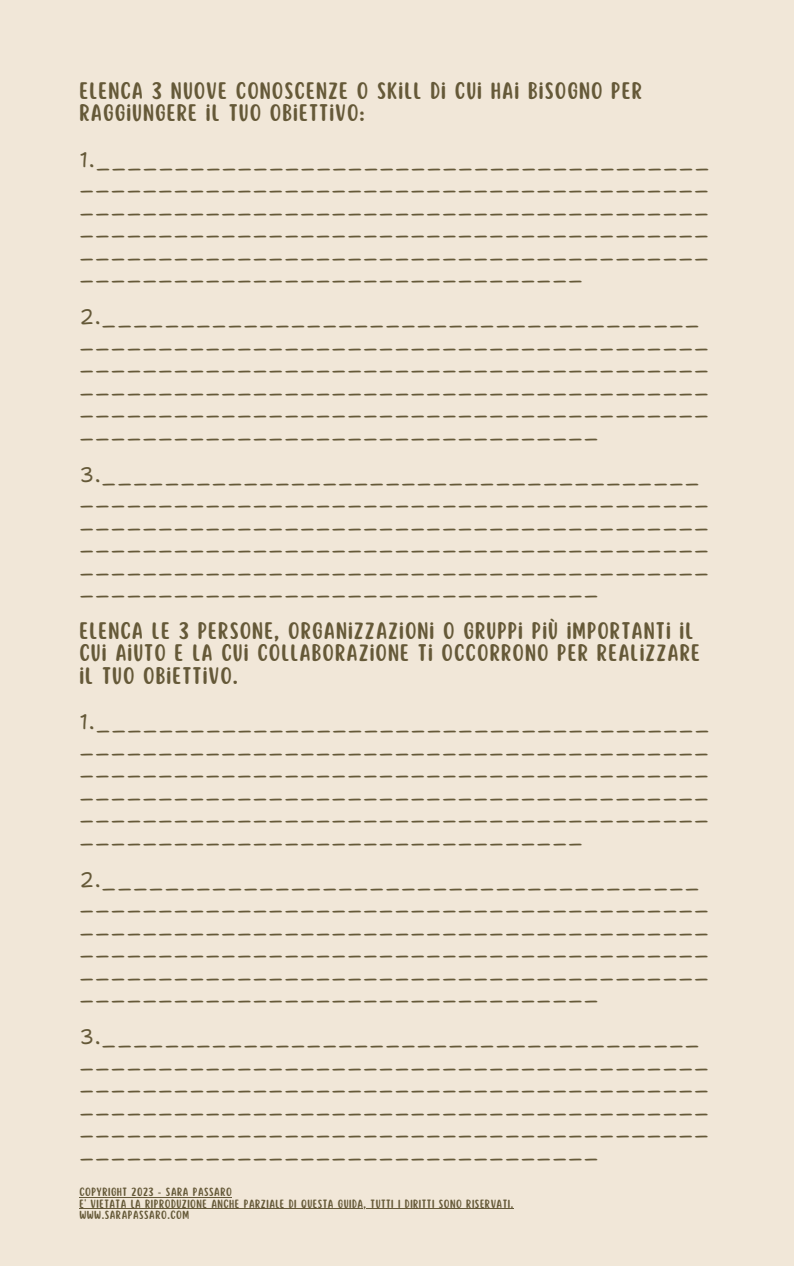
<style>
.page{position:relative;width:794px;height:1266px;background:#fff}
.page>*{position:absolute;margin:0;border:0;box-sizing:border-box;transform-origin:0 0}
.t1{font:21px/22.5px "Shantell Sans";color:#655938}
.t2{font:21px/22.5px "Scripter";letter-spacing:.05em;color:#655938}
.t3{font:10.5px "Scripter";letter-spacing:.05em;color:#655938}
</style>
<div class="page">
<div style="left:0;top:0;width:793px;height:1266px;background:#f1e7d8"></div>
<hr style="left:79px;top:1197px;width:153px;height:1px;background:#655938">
<hr style="left:79px;top:1208px;width:434px;height:1px;background:#655938">
<h1 class="t2" style="left:79px;top:80px;width:564px">ELENCA 3 NUOVE CONOSCENZE O SKILL DI CUI HAI BISOGNO PER<br>RAGGIUNGERE IL TUO OBIETTIVO:</h1>
<h1 class="t1" style="left:79px;top:148px;width:631px">1._______________________________________ ________________________________________ ________________________________________ ________________________________________ ________________________________________ ________________________________</h1>
<h1 class="t1" style="left:79px;top:306px;width:628px">2.______________________________________ ________________________________________ ________________________________________ ________________________________________ ________________________________________ _________________________________</h1>
<h1 class="t1" style="left:79px;top:463px;width:628px">3.______________________________________ ________________________________________ ________________________________________ ________________________________________ ________________________________________ _________________________________</h1>
<h1 class="t2" style="left:79px;top:620px;width:622px">ELENCA LE 3 PERSONE, ORGANIZZAZIONI O GRUPPI PIÙ IMPORTANTI IL<br>CUI AIUTO E LA CUI COLLABORAZIONE TI OCCORRONO PER REALIZZARE<br>IL TUO OBIETTIVO.</h1>
<h1 class="t1" style="left:79px;top:711px;width:631px">1._______________________________________ ________________________________________ ________________________________________ ________________________________________ ________________________________________ ________________________________</h1>
<h1 class="t1" style="left:79px;top:868px;width:628px">2.______________________________________ ________________________________________ ________________________________________ ________________________________________ ________________________________________ _________________________________</h1>
<h1 class="t1" style="left:79px;top:1026px;width:628px">3.______________________________________ ________________________________________ ________________________________________ ________________________________________ ________________________________________ _________________________________</h1>
<p class="t3" style="left:79px;top:1186px;width:154px">COPYRIGHT 2023 - SARA PASSARO</p>
<p class="t3" style="left:79px;top:1198px;width:435px">E' VIETATA LA RIPRODUZIONE ANCHE PARZIALE DI QUESTA GUIDA, TUTTI I DIRITTI SONO RISERVATI.</p>
<p class="t3" style="left:79px;top:1209px;width:111px">WWW.SARAPASSARO.COM</p>
</div>
